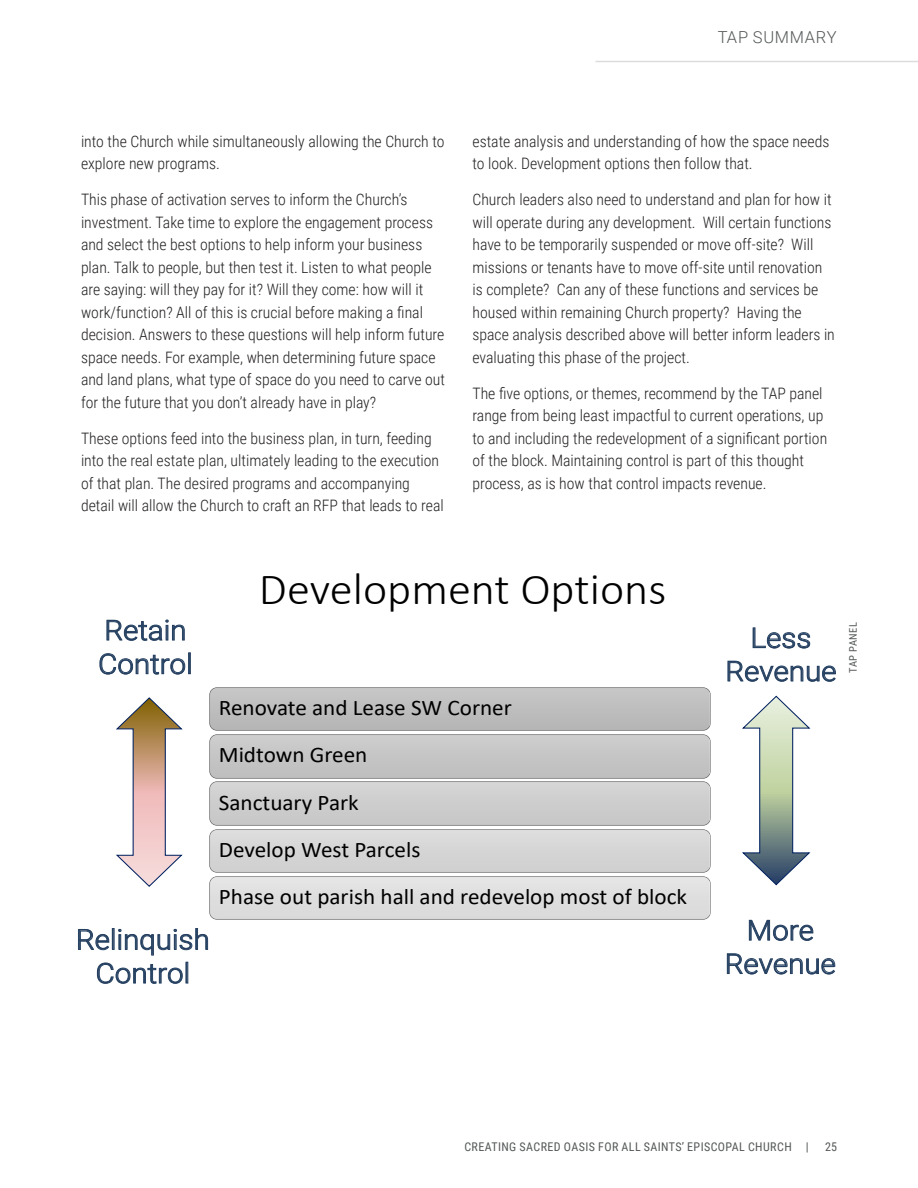
<style>
.page{position:relative;width:918px;height:1188px;background:#fff}
.page>*{position:absolute;margin:0;border:0;box-sizing:border-box;transform-origin:0 0}
.t1{font:300 44.7px "Calibri";color:#000;scale:1.04 1}
.t2{font:300 27.9px/33.6px "Roboto";color:#254061;text-align:center;scale:1.06 1}
.t3{font:22.35px/47.2px "Calibri";color:#000;scale:1.04 1}
.Section_Heading{font:300 16.5px "Roboto";letter-spacing:.045em;color:#545758}
.BODY_TXT{font:300 15.75px/22.5px "Roboto Condensed";color:#231f20}
.t4{font:12px "Roboto Condensed";letter-spacing:.035em;color:#545758}
.t5{font:10.5px "Roboto Condensed";letter-spacing:.045em;color:#545758}
</style>
<div class="page">
<hr style="left:596px;top:61px;width:322px;height:1px;background:#dddcdd">
<svg style="left:116px;top:697px;width:67px;height:190px"></svg>
<svg style="left:742px;top:695px;width:69px;height:191px"></svg>
<p class="Section_Heading" style="left:718px;top:26px;width:120px">TAP SUMMARY</p>
<p class="BODY_TXT" style="left:81px;top:129px;width:365px">into the Church while simultaneously allowing the Church to explore new programs.</p>
<p class="BODY_TXT" style="left:81px;top:188px;width:366px">This phase of activation serves to inform the Church’s investment. Take time to explore the engagement process and select the best options to help inform your business plan. Talk to people, but then test it. Listen to what people are saying: will they pay for it? Will they come: how will it work/function? All of this is crucial before making a final decision. Answers to these questions will help inform future space needs. For example, when determining future space and land plans, what type of space do you need to carve out for the future that you don’t already have in play?</p>
<p class="BODY_TXT" style="left:81px;top:426px;width:364px">These options feed into the business plan, in turn, feeding into the real estate plan, ultimately leading to the execution of that plan. The desired programs and accompanying detail will allow the Church to craft an RFP that leads to real</p>
<p class="BODY_TXT" style="left:472px;top:129px;width:358px">estate analysis and understanding of how the space needs to look. Development options then follow that.</p>
<p class="BODY_TXT" style="left:472px;top:188px;width:364px">Church leaders also need to understand and plan for how it will operate during any development. Will certain functions have to be temporarily suspended or move off-site? Will missions or tenants have to move off-site until renovation is complete? Can any of these functions and services be housed within remaining Church property? Having the space analysis described above will better inform leaders in evaluating this phase of the project.</p>
<p class="BODY_TXT" style="left:472px;top:381px;width:356px">The five options, or themes, recommend by the TAP panel range from being least impactful to current operations, up to and including the redevelopment of a significant portion of the block. Maintaining control is part of this thought process, as is how that control impacts revenue.</p>
<p class="t2" style="left:98px;top:612px;width:91px;text-align:left">Retain<br>Control</p>
<p class="t2" style="left:76px;top:922px;width:128px">Relinquish<br>Control</p>
<p class="t1" style="left:259px;top:562px;width:393px">Development Options</p>
<p class="t3" style="left:219px;top:684px;width:452px">Renovate and Lease SW Corner<br>Midtown Green<br>Sanctuary Park<br>Develop West Parcels<br>Phase out parish hall and redevelop most of block</p>
<p class="t2" style="left:725px;top:620px;width:106px">Less<br>Revenue</p>
<p class="t5" style="left:846px;top:673px;width:52px;rotate:-90deg">TAP PANEL</p>
<p class="t2" style="left:725px;top:912px;width:106px">More<br>Revenue</p>
<p class="t4" style="left:464px;top:1139px;width:346px">CREATING SACRED OASIS FOR ALL SAINTS’ EPISCOPAL CHURCH |</p>
<p class="t4" style="left:825px;top:1139px;width:13px">25</p>
</div>
